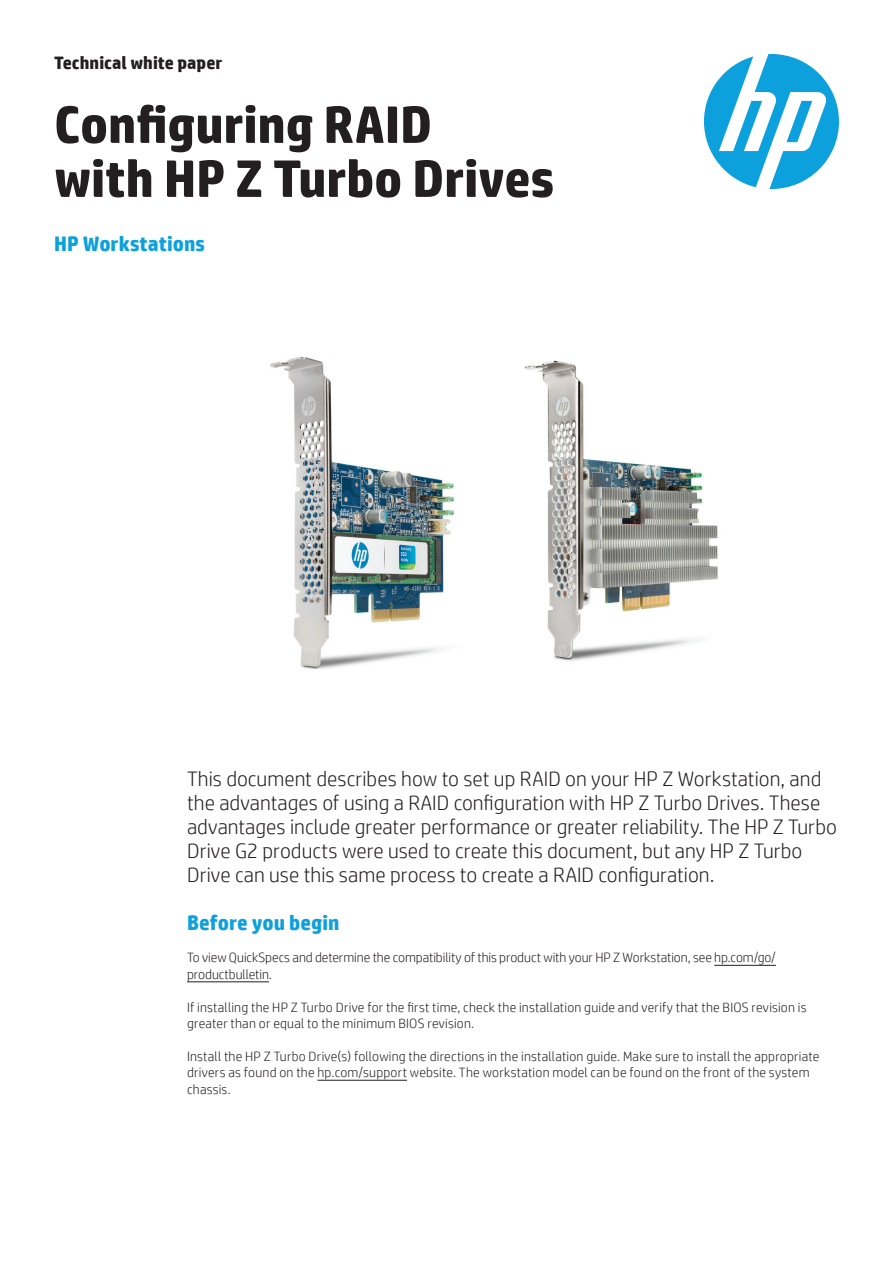
<style>
.page{position:relative;width:893px;height:1263px;background:#fff}
.page>*{position:absolute;margin:0;border:0;box-sizing:border-box;transform-origin:0 0}
.Cover_headline_30_32{font:700 52.5px/54px "HP Simplified";letter-spacing:-.005em;color:#231f20}
.Intro_CS_14_16{font:300 21px/24px "HP Simplified";color:#231f20}
.Subhead_14_16_bold_b{font:700 21px "HP Simplified";letter-spacing:.005em;color:#0ca0dd}
.Cover_headline_30_32-2{font:700 21px "HP Simplified";letter-spacing:.005em;color:#0ca0dd}
.Document_type_for_12{font:700 18px "HP Simplified";color:#231f20}
.Body{font:300 13.5px/16.5px "HP Simplified";letter-spacing:.015em;color:#231f20}
.Body-2{font:300 13.5px/16.5px "HP Simplified";letter-spacing:-.005em;color:#231f20}
</style>
<div class="page">
<svg style="left:704px;top:54px;width:135px;height:135px"></svg>
<hr style="left:714px;top:965px;width:62px;height:1px;background:#231f20">
<hr style="left:187px;top:981px;width:82px;height:1px;background:#231f20">
<hr style="left:317px;top:1080px;width:90px;height:1px;background:#231f20">
<img style="left:270px;top:356px;width:185px;height:313px">
<img style="left:524px;top:360px;width:194px;height:301px">
<p class="Document_type_for_12" style="left:54px;top:52px;width:170px">Technical white paper</p>
<p class="Cover_headline_30_32" style="left:54px;top:97px;width:502px">Configuring RAID<br>with HP Z Turbo Drives</p>
<p class="Cover_headline_30_32-2" style="left:54px;top:231px;width:152px">HP Workstations</p>
<p class="Intro_CS_14_16" style="left:187px;top:766px;width:651px">This document describes how to set up RAID on your HP Z Workstation, and the advantages of using a RAID configuration with HP Z Turbo Drives. These advantages include greater performance or greater reliability. The HP Z Turbo Drive G2 products were used to create this document, but any HP Z Turbo Drive can use this same process to create a RAID configuration.</p>
<p class="Subhead_14_16_bold_b" style="left:187px;top:910px;width:154px">Before you begin</p>
<p class="Body-2" style="left:187px;top:949px;width:590px">To view QuickSpecs and determine the compatibility of this product with your HP Z Workstation, see hp.com/go/ productbulletin.</p>
<p class="Body" style="left:187px;top:998px;width:621px">If installing the HP Z Turbo Drive for the first time, check the installation guide and verify that the BIOS revision is greater than or equal to the minimum BIOS revision.</p>
<p class="Body" style="left:187px;top:1047px;width:634px">Install the HP Z Turbo Drive(s) following the directions in the installation guide. Make sure to install the appropriate drivers as found on the hp.com/support website. The workstation model can be found on the front of the system chassis.</p>
</div>
